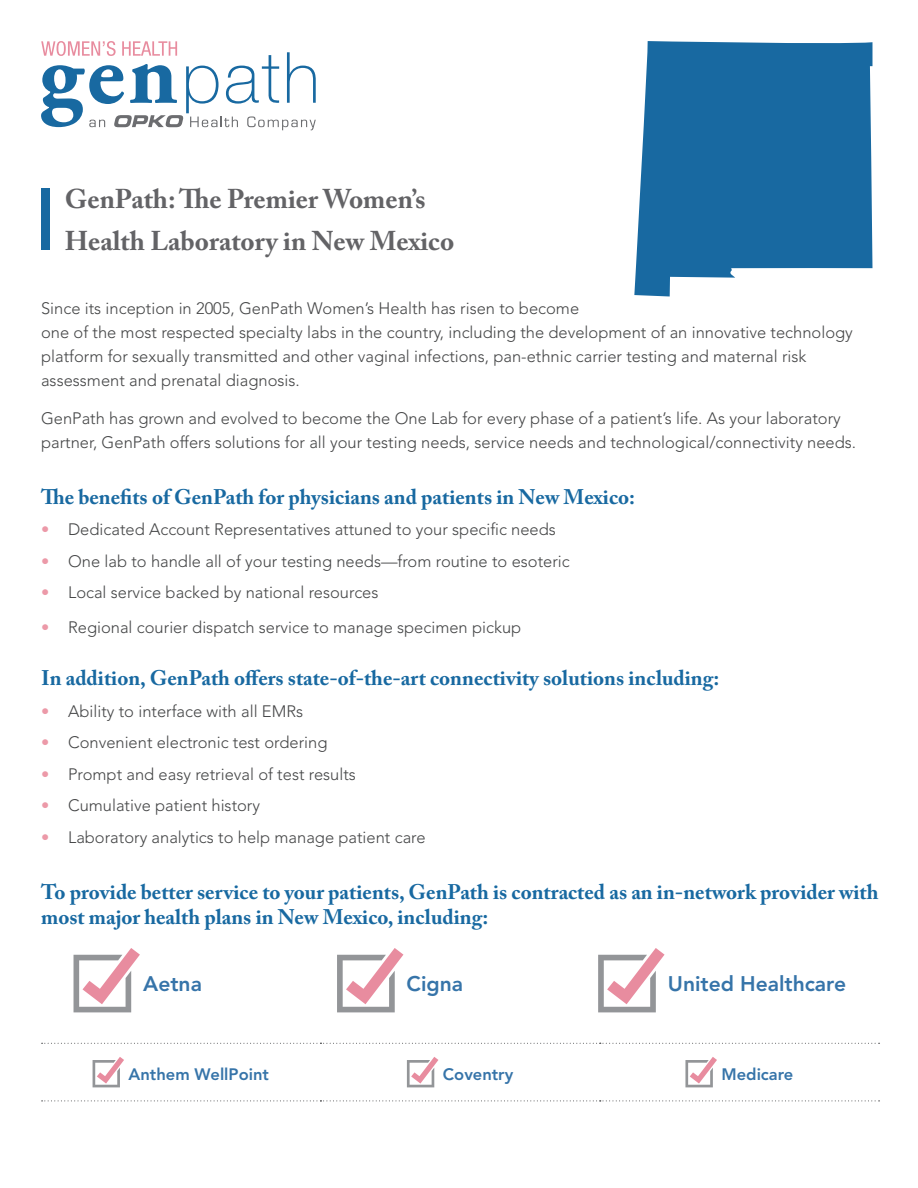
<style>
.page{position:relative;width:918px;height:1188px;background:#fff}
.page>*{position:absolute;margin:0;border:0;box-sizing:border-box;transform-origin:0 0}
.headline{font:700 27px/42px "Adobe Caslon Pro";color:#636366}
.headline-2{font:700 21px/25.2px "Adobe Caslon Pro";color:#1869a1}
.paragraphs{font:800 21px "Avenir";color:#3674a9}
.paragraphs-2{font:300 16.5px/24px "Avenir";color:#454647}
.paragraphs-3{font:800 16.5px "Avenir";color:#3674a9}
.s1{color:#ec99a8}
</style>
<div class="page">
<svg style="left:41px;top:41px;width:275px;height:89px"></svg>
<div style="left:41px;top:188px;width:8px;height:62px;background:#1869a1"></div>
<svg style="left:42px;top:1043px;width:837px;height:1px"></svg>
<svg style="left:42px;top:1100px;width:837px;height:1px"></svg>
<svg style="left:92px;top:1057px;width:32px;height:30px"></svg>
<svg style="left:407px;top:1057px;width:31px;height:30px"></svg>
<svg style="left:685px;top:1057px;width:32px;height:30px"></svg>
<svg style="left:73px;top:948px;width:67px;height:64px"></svg>
<svg style="left:337px;top:948px;width:66px;height:64px"></svg>
<svg style="left:598px;top:948px;width:66px;height:64px"></svg>
<svg style="left:634px;top:41px;width:238px;height:255px;background:#347bac"></svg>
<p class="headline" style="left:65px;top:178px;width:391px">GenPath: The Premier Women’s<br>Health Laboratory in New Mexico</p>
<p class="paragraphs-2" style="left:41px;top:296px;width:813px">Since its inception in 2005, GenPath Women’s Health has risen to become<br>one of the most respected specialty labs in the country, including the development of an innovative technology platform for sexually transmitted and other vaginal infections, pan-ethnic carrier testing and maternal risk assessment and prenatal diagnosis.</p>
<p class="paragraphs-2" style="left:41px;top:406px;width:816px">GenPath has grown and evolved to become the One Lab for every phase of a patient’s life. As your laboratory partner, GenPath offers solutions for all your testing needs, service needs and technological/connectivity needs.</p>
<p class="headline-2" style="left:41px;top:484px;width:595px">The benefits of GenPath for physicians and patients in New Mexico:</p>
<p class="paragraphs-2" style="left:41px;top:517px;width:516px"><span class="s1">•</span> Dedicated Account Representatives attuned to your specific needs</p>
<p class="paragraphs-2" style="left:41px;top:549px;width:530px"><span class="s1">•</span> One lab to handle all of your testing needs—from routine to esoteric</p>
<p class="paragraphs-2" style="left:41px;top:580px;width:339px"><span class="s1">•</span> Local service backed by national resources</p>
<p class="paragraphs-2" style="left:41px;top:616px;width:481px"><span class="s1">•</span> Regional courier dispatch service to manage specimen pickup</p>
<p class="headline-2" style="left:41px;top:666px;width:679px">In addition, GenPath offers state-of-the-art connectivity solutions including:</p>
<p class="paragraphs-2" style="left:41px;top:699px;width:263px"><span class="s1">•</span> Ability to interface with all EMRs</p>
<p class="paragraphs-2" style="left:41px;top:731px;width:288px"><span class="s1">•</span> Convenient electronic test ordering</p>
<p class="paragraphs-2" style="left:41px;top:762px;width:316px"><span class="s1">•</span> Prompt and easy retrieval of test results</p>
<p class="paragraphs-2" style="left:41px;top:794px;width:220px"><span class="s1">•</span> Cumulative patient history</p>
<p class="paragraphs-2" style="left:41px;top:825px;width:386px"><span class="s1">•</span> Laboratory analytics to help manage patient care</p>
<p class="headline-2" style="left:41px;top:879px;width:838px">To provide better service to your patients, GenPath is contracted as an in-network provider with most major health plans in New Mexico, including:</p>
<p class="paragraphs" style="left:143px;top:972px;width:60px">Aetna</p>
<p class="paragraphs" style="left:406px;top:972px;width:58px">Cigna</p>
<p class="paragraphs" style="left:667px;top:972px;width:180px">United Healthcare</p>
<p class="paragraphs-3" style="left:129px;top:1064px;width:142px">Anthem WellPoint</p>
<p class="paragraphs-3" style="left:443px;top:1064px;width:72px">Coventry</p>
<p class="paragraphs-3" style="left:721px;top:1064px;width:73px">Medicare</p>
</div>
